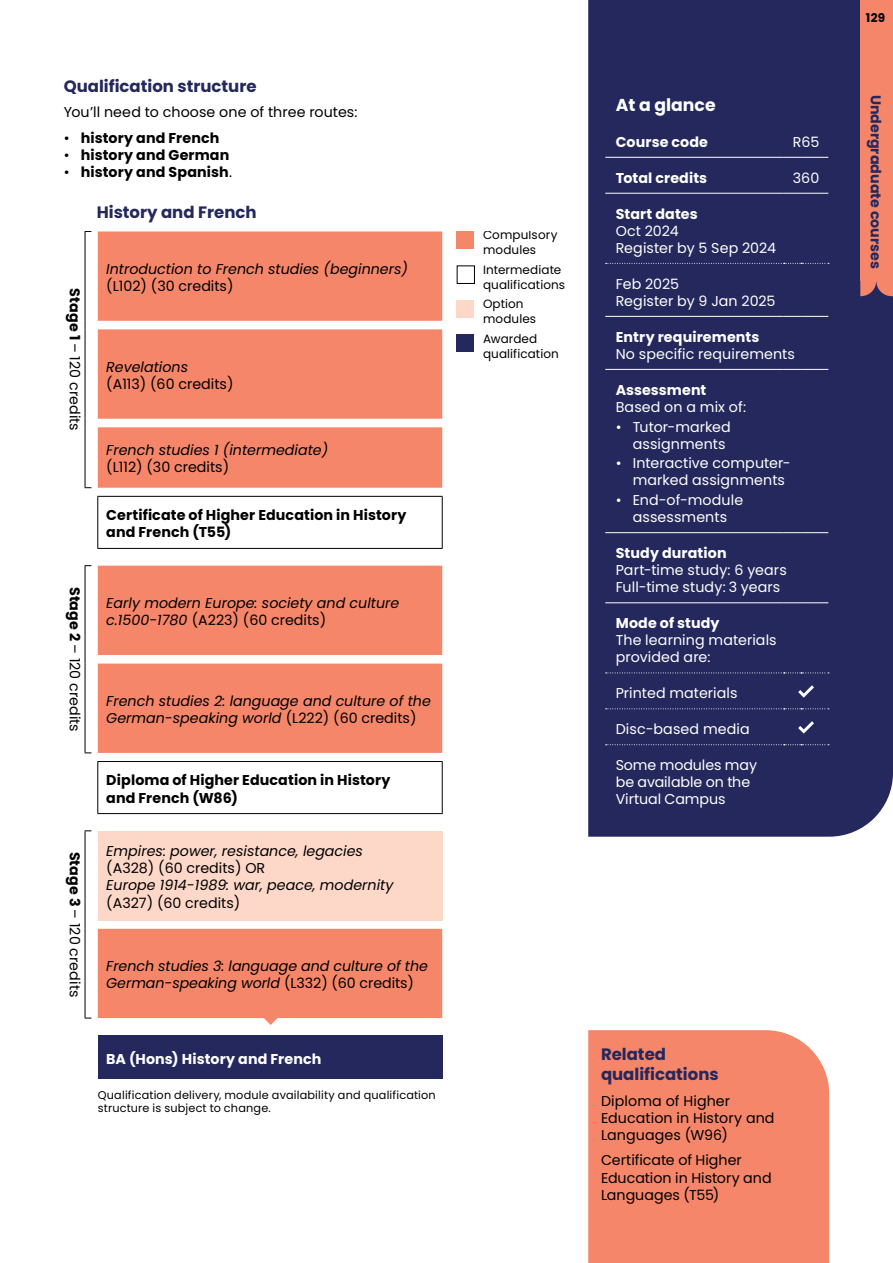
<style>
.page{position:relative;width:893px;height:1263px;background:#fff}
.page>*{position:absolute;margin:0;border:0;box-sizing:border-box;transform-origin:0 0}
.t1{font:700 17.25px "Poppins";color:#fff}
.t2{font:700 16.5px/19.8px "Poppins";color:#24285c}
.t3{font:italic 14.25px/17.1px "Poppins";color:#000}
.t4{font:14.25px/17.1px "Poppins";letter-spacing:.005em;color:#fff}
.t5{font:14.25px/17.1px "Poppins";color:#000}
.t6{font:700 14.25px/17.2px "Poppins";letter-spacing:.01em;color:#000}
.t7{font:700 14.25px "Poppins";letter-spacing:.01em;color:#fff}
.t8{font:700 14.25px "Poppins";color:#24285c}
.t9{font:12px/15px "Poppins";letter-spacing:.01em;color:#000}
.t10{font:700 12px "Poppins";color:#000}
.t11{font:11.25px/13.5px "Poppins";letter-spacing:.015em;color:#000}
.s1{font-weight:400}
.s2{font-weight:700}
.s3{font-style:normal}
</style>
<div class="page">
<div style="left:588px;top:0;width:305px;height:837px;background:#24285c"></div>
<hr style="left:605px;top:157px;width:179px;height:1px;background:#fff">
<svg style="left:784px;top:157px;width:44px;height:1px"></svg>
<hr style="left:605px;top:193px;width:179px;height:1px;background:#fff">
<svg style="left:784px;top:193px;width:44px;height:1px"></svg>
<hr style="left:605px;top:316px;width:179px;height:1px;background:#fff">
<svg style="left:784px;top:316px;width:44px;height:1px"></svg>
<hr style="left:605px;top:369px;width:179px;height:1px;background:#fff">
<svg style="left:784px;top:369px;width:44px;height:1px"></svg>
<hr style="left:605px;top:532px;width:179px;height:1px;background:#fff">
<svg style="left:784px;top:532px;width:44px;height:1px"></svg>
<hr style="left:605px;top:602px;width:179px;height:1px;background:#fff">
<svg style="left:784px;top:602px;width:44px;height:1px"></svg>
<svg style="left:606px;top:263px;width:223px;height:1px"></svg>
<svg style="left:606px;top:672px;width:223px;height:1px"></svg>
<svg style="left:606px;top:708px;width:223px;height:1px"></svg>
<svg style="left:606px;top:744px;width:223px;height:1px"></svg>
<svg style="left:798px;top:685px;width:16px;height:13px"></svg>
<svg style="left:798px;top:721px;width:16px;height:13px"></svg>
<div style="left:457px;top:231px;width:17px;height:18px;background:#f5866a"></div>
<div style="left:457px;top:265px;width:18px;height:19px;border:1px solid #000"></div>
<div style="left:457px;top:300px;width:17px;height:17px;background:#fdd7c8"></div>
<div style="left:457px;top:334px;width:17px;height:18px;background:#24285c"></div>
<svg style="left:98px;top:231px;width:344px;height:787px;fill:#f5866a"></svg>
<div style="left:98px;top:831px;width:344px;height:89px;background:#fdd7c8"></div>
<div style="left:98px;top:1035px;width:344px;height:43px;background:#24285c"></div>
<hr style="left:97px;top:496px;width:346px;height:1px;background:#000">
<hr style="left:97px;top:497px;width:1px;height:51px;background:#000">
<hr style="left:442px;top:497px;width:1px;height:51px;background:#000">
<hr style="left:97px;top:548px;width:346px;height:1px;background:#000">
<hr style="left:97px;top:762px;width:1px;height:51px;background:#000">
<hr style="left:442px;top:762px;width:1px;height:51px;background:#000">
<hr style="left:85px;top:831px;width:1px;height:89px;background:#000">
<hr style="left:85px;top:929px;width:1px;height:89px;background:#000">
<hr style="left:85px;top:566px;width:1px;height:89px;background:#000">
<hr style="left:85px;top:664px;width:1px;height:88px;background:#000">
<hr style="left:85px;top:232px;width:1px;height:89px;background:#000">
<hr style="left:85px;top:329px;width:1px;height:90px;background:#000">
<hr style="left:85px;top:427px;width:1px;height:60px;background:#000">
<hr style="left:97px;top:761px;width:346px;height:1px;background:#000">
<hr style="left:97px;top:813px;width:346px;height:1px;background:#000">
<div style="left:588px;top:1030px;width:241px;height:233px;background:#f5866a"></div>
<svg style="left:263px;top:1017px;width:16px;height:8px"></svg>
<div style="left:871px;top:0;width:22px;height:773px;background:#24285c"></div>
<svg style="left:860px;top:281px;width:33px;height:15px"></svg>
<div style="left:860px;top:0;width:33px;height:281px;background:#f5866a"></div>
<p class="t2" style="left:64px;top:76px;width:194px">Qualification structure</p>
<p class="t5" style="left:64px;top:104px;width:295px">You’ll need to choose one of three routes:</p>
<p class="t6" style="left:64px;top:129px;width:157px"><span class="s1">•</span> history and French</p>
<p class="t6" style="left:64px;top:147px;width:167px"><span class="s1">•</span> history and German</p>
<p class="t6" style="left:64px;top:164px;width:170px"><span class="s1">•</span> history and Spanish<span class="s1">.</span></p>
<p class="t5" style="left:83px;top:288px;width:144px;rotate:90deg"><span class="s2">Stage 1</span> – 120 credits</p>
<p class="t2" style="left:97px;top:202px;width:161px">History and French</p>
<p class="t3" style="left:106px;top:261px;width:303px">Introduction to French studies (beginners)</p>
<p class="t5" style="left:106px;top:278px;width:129px">(L102) (30 credits)</p>
<p class="t3" style="left:106px;top:358px;width:83px">Revelations</p>
<p class="t5" style="left:106px;top:376px;width:129px">(A113) (60 credits)</p>
<p class="t3" style="left:106px;top:442px;width:223px">French studies 1 (intermediate)</p>
<p class="t5" style="left:106px;top:459px;width:124px">(L112) (30 credits)</p>
<p class="t6" style="left:106px;top:507px;width:302px">Certificate of Higher Education in History and French (T55)</p>
<p class="t5" style="left:83px;top:587px;width:147px;rotate:90deg"><span class="s2">Stage 2</span> – 120 credits</p>
<p class="t3" style="left:106px;top:595px;width:294px">Early modern Europe: society and culture c.1500-1780 <span class="s3">(A223) (60 credits)</span></p>
<p class="t3" style="left:106px;top:693px;width:326px">French studies 2: language and culture of the<br>German-speaking world <span class="s3">(L222) (60 credits)</span></p>
<p class="t6" style="left:106px;top:772px;width:286px">Diploma of Higher Education in History and French (W86)</p>
<p class="t5" style="left:83px;top:852px;width:147px;rotate:90deg"><span class="s2">Stage 3</span> – 120 credits</p>
<p class="t3" style="left:106px;top:843px;width:258px">Empires: power, resistance, legacies</p>
<p class="t5" style="left:106px;top:860px;width:160px">(A328) (60 credits) OR</p>
<p class="t3" style="left:106px;top:877px;width:289px">Europe 1914-1989: war, peace, modernity</p>
<p class="t5" style="left:106px;top:894px;width:136px">(A327) (60 credits)</p>
<p class="t3" style="left:106px;top:958px;width:323px">French studies 3: language and culture of the<br>German-speaking world <span class="s3">(L332) (60 credits)</span></p>
<p class="t7" style="left:106px;top:1051px;width:217px">BA (Hons) History and French</p>
<p class="t11" style="left:98px;top:1088px;width:340px">Qualification delivery, module availability and qualification structure is subject to change.</p>
<p class="t9" style="left:483px;top:228px;width:76px">Compulsory modules</p>
<p class="t9" style="left:483px;top:262px;width:84px">Intermediate qualifications</p>
<p class="t9" style="left:483px;top:297px;width:55px">Option modules</p>
<p class="t9" style="left:483px;top:331px;width:77px">Awarded qualification</p>
<p class="t1" style="left:616px;top:95px;width:101px">At a glance</p>
<p class="t7" style="left:616px;top:134px;width:94px">Course code</p>
<p class="t4" style="left:793px;top:133px;width:28px">R65</p>
<p class="t7" style="left:616px;top:169px;width:93px">Total credits</p>
<p class="t4" style="left:793px;top:169px;width:28px">360</p>
<p class="t7" style="left:616px;top:205px;width:83px">Start dates</p>
<p class="t4" style="left:616px;top:222px;width:162px">Oct 2024<br>Register by 5 Sep 2024</p>
<p class="t4" style="left:616px;top:275px;width:161px">Feb 2025<br>Register by 9 Jan 2025</p>
<p class="t7" style="left:616px;top:328px;width:145px">Entry requirements</p>
<p class="t4" style="left:616px;top:345px;width:181px">No specific requirements</p>
<p class="t7" style="left:616px;top:382px;width:92px">Assessment</p>
<p class="t4" style="left:616px;top:398px;width:132px">Based on a mix of:</p>
<p class="t4" style="left:633px;top:418px;width:100px;text-indent:-17px">• Tutor-marked assignments</p>
<p class="t4" style="left:633px;top:455px;width:159px;text-indent:-17px">• Interactive computer&shy;marked assignments</p>
<p class="t4" style="left:616px;top:492px;width:129px;text-align:center">• End-of-module assessments</p>
<p class="t7" style="left:616px;top:545px;width:112px">Study duration</p>
<p class="t4" style="left:616px;top:562px;width:173px">Part-time study: 6 years<br>Full-time study: 3 years</p>
<p class="t7" style="left:616px;top:615px;width:105px">Mode of study</p>
<p class="t4" style="left:616px;top:632px;width:162px">The learning materials provided are:</p>
<p class="t4" style="left:616px;top:685px;width:123px">Printed materials</p>
<p class="t4" style="left:616px;top:721px;width:136px">Disc-based media</p>
<p class="t4" style="left:616px;top:757px;width:143px">Some modules may be available on the<br>Virtual Campus</p>
<p class="t10" style="left:866px;top:11px;width:21px">129</p>
<p class="t8" style="left:884px;top:95px;width:176px;rotate:90deg">Undergraduate courses</p>
<p class="t2" style="left:601px;top:1045px;width:119px">Related qualifications</p>
<p class="t5" style="left:601px;top:1092px;width:175px">Diploma of Higher<br>Education in History and<br>Languages (W96)</p>
<p class="t5" style="left:601px;top:1152px;width:172px">Certificate of Higher<br>Education in History and<br>Languages (T55)</p>
</div>
